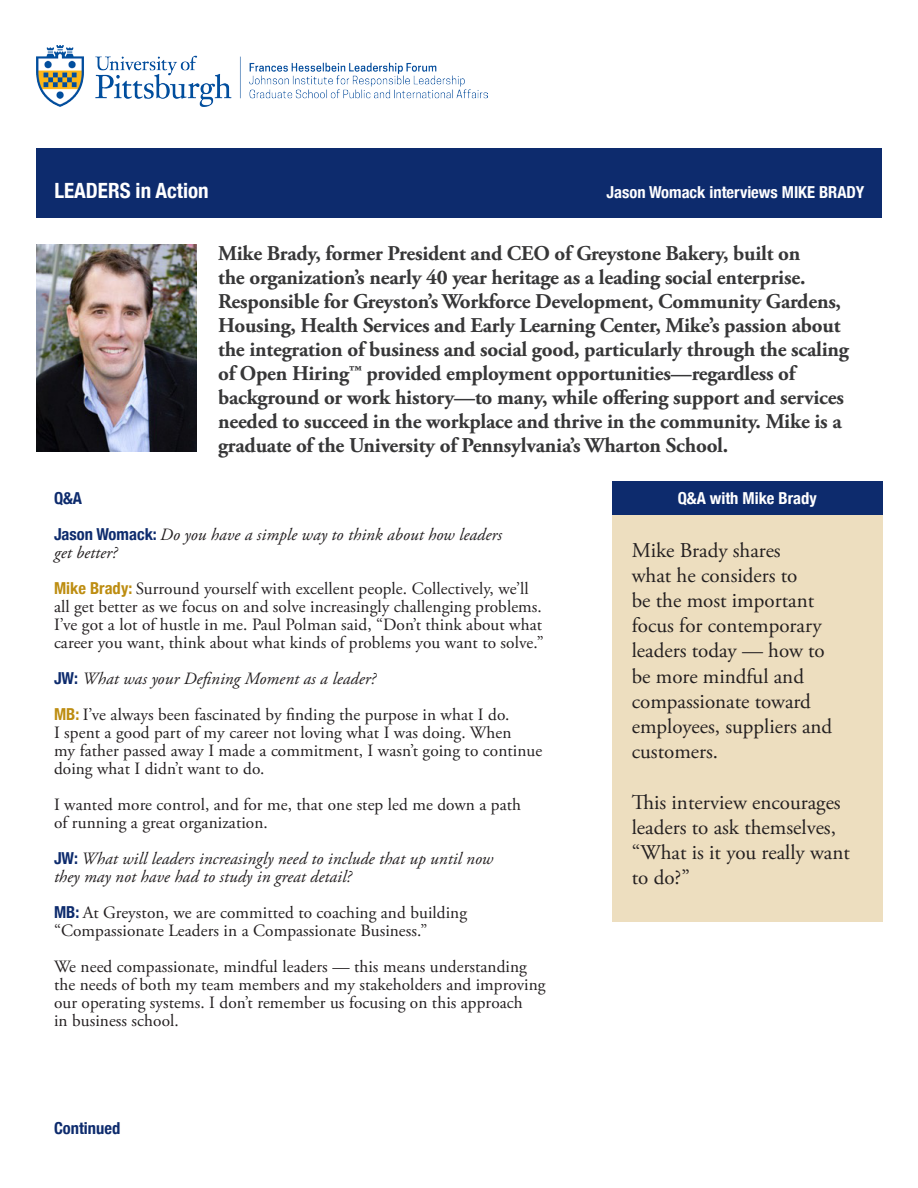
<style>
.page{position:relative;width:918px;height:1188px;background:#fff}
.page>*{position:absolute;margin:0;border:0;box-sizing:border-box;transform-origin:0 0}
.t1{font:700 21px/24px "Adobe Garamond Pro";letter-spacing:-.01em;color:#373738}
.t2{font:21px "Adobe Garamond Pro";color:#231f20}
.bodytext-main{font:700 condensed 21px "Helvetica Neue";color:#fff}
.bodytext-main-2{font:17.25px/18px "Adobe Garamond Pro";letter-spacing:.005em;color:#231f20}
.bodytext-main-3{font:italic 17.25px "Adobe Garamond Pro";letter-spacing:.005em;color:#231f20}
.bodytext-main-4{font:700 condensed 16.5px "Helvetica Neue";color:#fff}
.bodytext-main-5{font:700 condensed 16.5px "Helvetica Neue";color:#0d2b6d}
.s1{font-family:"Helvetica Neue";font-weight:700;font-style:normal;font-stretch:condensed;font-size:16.5px;color:#0d2b6d}
.s2{font-family:"Helvetica Neue";font-weight:700;font-stretch:condensed;font-size:16.5px;color:#bd8d11}
.s3{font-family:"Helvetica Neue";font-weight:700;font-stretch:condensed;font-size:16.5px;color:#0d2b6d}
</style>
<div class="page">
<div style="left:612px;top:515px;width:271px;height:407px;background:#eddebf"></div>
<div style="left:36px;top:148px;width:846px;height:69px;background:#0d2b6d"></div>
<div style="left:612px;top:481px;width:271px;height:34px;background:#0d2b6d"></div>
<img style="left:36px;top:245px;width:160px;height:207px">
<img style="left:36px;top:46px;width:451px;height:60px">
<p class="bodytext-main" style="left:54px;top:173px;width:156px">LEADERS in Action</p>
<p class="bodytext-main-4" style="left:607px;top:178px;width:259px">Jason Womack interviews MIKE BRADY</p>
<p class="t1" style="left:218px;top:242px;width:632px">Mike Brady, former President and CEO of Greystone Bakery, built on<br>the organization’s nearly 40 year heritage as a leading social enterprise.<br>Responsible for Greyston’s Workforce Development, Community Gardens, Housing, Health Services and Early Learning Center, Mike’s passion about the integration of business and social good, particularly through the scaling of Open Hiring™ provided employment opportunities—regardless of background or work history—to many, while offering support and services needed to succeed in the workplace and thrive in the community. Mike is a graduate of the University of Pennsylvania’s Wharton School.</p>
<p class="bodytext-main-5" style="left:54px;top:484px;width:30px">Q&amp;A</p>
<p class="bodytext-main-3" style="left:54px;top:524px;width:450px"><span class="s1">Jason Womack:</span> Do you have a simple way to think about how leaders</p>
<p class="bodytext-main-3" style="left:54px;top:542px;width:65px">get better?</p>
<p class="bodytext-main-2" style="left:54px;top:580px;width:476px"><span class="s2">Mike Brady:</span> Surround yourself with excellent people. Collectively, we’ll</p>
<p class="bodytext-main-2" style="left:54px;top:598px;width:489px">all get better as we focus on and solve increasingly challenging problems.</p>
<p class="bodytext-main-2" style="left:54px;top:616px;width:491px">I’ve got a lot of hustle in me. Paul Polman said, “Don’t think about what career you want, think about what kinds of problems you want to solve.”</p>
<p class="bodytext-main-3" style="left:54px;top:668px;width:323px"><span class="s1">JW:</span> What was your Defining Moment as a leader?</p>
<p class="bodytext-main-2" style="left:54px;top:706px;width:457px"><span class="s2">MB:</span> I’ve always been fascinated by finding the purpose in what I do.</p>
<p class="bodytext-main-2" style="left:54px;top:724px;width:459px">I spent a good part of my career not loving what I was doing. When</p>
<p class="bodytext-main-2" style="left:54px;top:742px;width:490px">my father passed away I made a commitment, I wasn’t going to continue</p>
<p class="bodytext-main-2" style="left:54px;top:760px;width:212px">doing what I didn’t want to do.</p>
<p class="bodytext-main-2" style="left:54px;top:796px;width:469px">I wanted more control, and for me, that one step led me down a path</p>
<p class="bodytext-main-2" style="left:54px;top:814px;width:215px">of running a great organization.</p>
<p class="bodytext-main-3" style="left:54px;top:848px;width:441px"><span class="s1">JW:</span> What will leaders increasingly need to include that up until now</p>
<p class="bodytext-main-3" style="left:54px;top:866px;width:299px">they may not have had to study in great detail?</p>
<p class="bodytext-main-2" style="left:54px;top:904px;width:415px"><span class="s3">MB:</span> At Greyston, we are committed to coaching and building</p>
<p class="bodytext-main-2" style="left:54px;top:922px;width:375px">“Compassionate Leaders in a Compassionate Business.”</p>
<p class="bodytext-main-2" style="left:54px;top:958px;width:474px">We need compassionate, mindful leaders — this means understanding</p>
<p class="bodytext-main-2" style="left:54px;top:976px;width:493px">the needs of both my team members and my stakeholders and improving</p>
<p class="bodytext-main-2" style="left:54px;top:994px;width:470px">our operating systems. I don’t remember us focusing on this approach</p>
<p class="bodytext-main-2" style="left:54px;top:1012px;width:126px">in business school.</p>
<p class="bodytext-main-5" style="left:54px;top:1114px;width:68px">Continued</p>
<p class="bodytext-main-4" style="left:678px;top:484px;width:141px">Q&amp;A with Mike Brady</p>
<p class="t2" style="left:632px;top:537px;width:150px">Mike Brady shares</p>
<p class="t2" style="left:632px;top:562px;width:167px">what he considers to</p>
<p class="t2" style="left:632px;top:588px;width:184px">be the most important</p>
<p class="t2" style="left:632px;top:613px;width:191px">focus for contemporary</p>
<p class="t2" style="left:632px;top:638px;width:195px">leaders today — how to</p>
<p class="t2" style="left:632px;top:663px;width:174px">be more mindful and</p>
<p class="t2" style="left:632px;top:688px;width:181px">compassionate toward</p>
<p class="t2" style="left:632px;top:714px;width:202px">employees, suppliers and</p>
<p class="t2" style="left:632px;top:739px;width:88px">customers.</p>
<p class="t2" style="left:632px;top:789px;width:210px">This interview encourages</p>
<p class="t2" style="left:632px;top:814px;width:206px">leaders to ask themselves,</p>
<p class="t2" style="left:632px;top:840px;width:220px">“What is it you really want</p>
<p class="t2" style="left:632px;top:865px;width:60px">to do?”</p>
</div>
